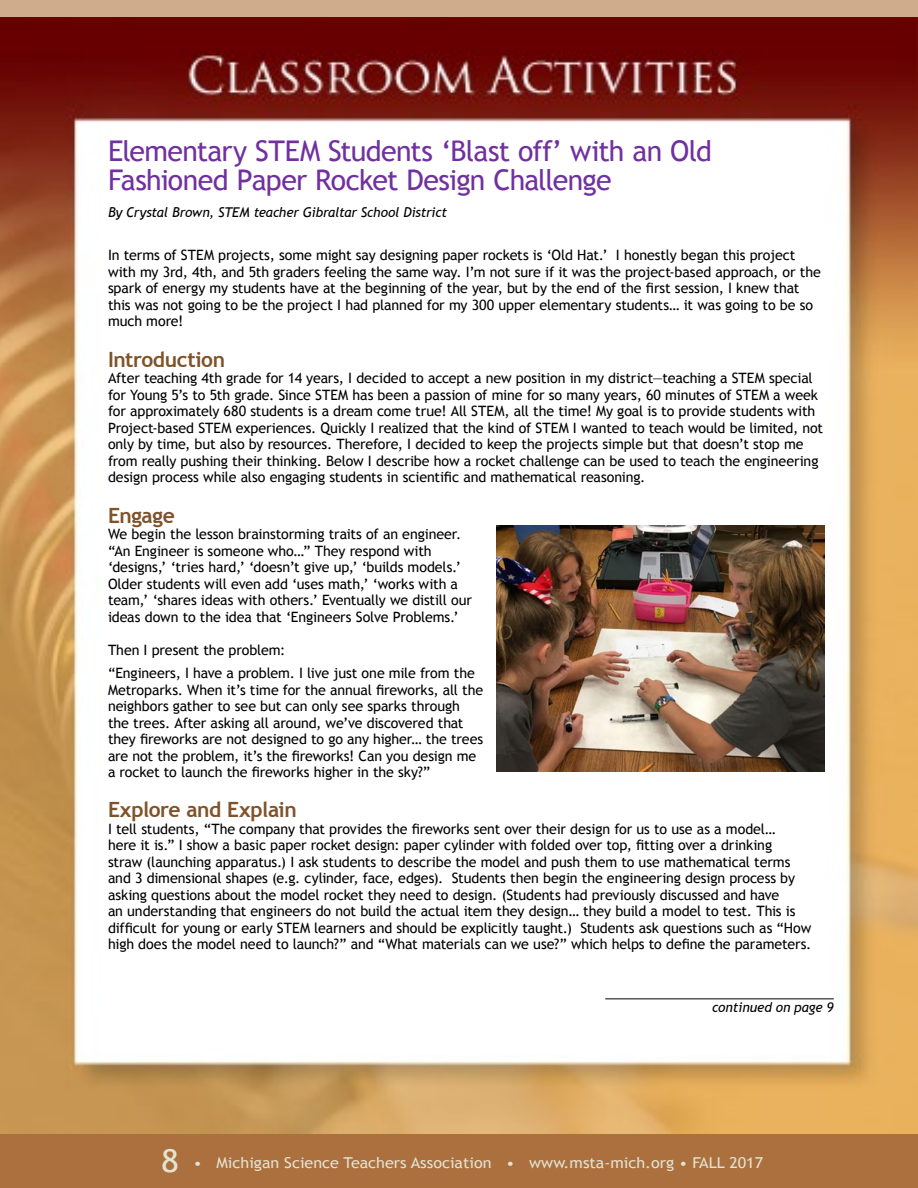
<style>
.page{position:relative;width:918px;height:1188px;background:#fff}
.page>*{position:absolute;margin:0;border:0;box-sizing:border-box;transform-origin:0 0}
.t1{font:28.5px/28.5px "Trebuchet MS";letter-spacing:-.025em;color:#7030a0}
.t2{font:700 21px "Trebuchet MS";letter-spacing:-.02em;color:#7f5329}
.t3{font:15px "Trebuchet MS";color:#e4e2d2;scale:1.08 1}
.t4{font:14.25px/16.5px "Trebuchet MS";letter-spacing:-.005em;color:#000}
.t5{font:italic 13.5px "Trebuchet MS";letter-spacing:-.005em;color:#000}
.s1{font-size:31.5px}
</style>
<div class="page">
<div style="left:0;top:1134px;width:918px;height:54px;background:#ab703d"></div>
<div style="left:0;top:0;width:918px;height:18px;background:#cfac8c"></div>
<img style="left:0;top:17px;width:918px;height:1117px">
<hr style="left:605px;top:998px;width:229px;height:1px;background:#000">
<img style="left:497px;top:526px;width:327px;height:245px">
<h1 class="t1" style="left:108px;top:137px;width:606px">Elementary STEM Students ‘Blast off’ with an Old<br>Fashioned Paper Rocket Design Challenge</h1>
<p class="t5" style="left:108px;top:204px;width:341px">By Crystal Brown, STEM teacher Gibraltar School District</p>
<p class="t4" style="left:108px;top:247px;width:714px">In terms of STEM projects, some might say designing paper rockets is ‘Old Hat.’ I honestly began this project with my 3rd, 4th, and 5th graders feeling the same way. I’m not sure if it was the project-based approach, or the spark of energy my students have at the beginning of the year, but by the end of the first session, I knew that this was not going to be the project I had planned for my 300 upper elementary students… it was going to be so much more!</p>
<h2 class="t2" style="left:108px;top:346px;width:119px">Introduction</h2>
<p class="t4" style="left:108px;top:370px;width:717px">After teaching 4th grade for 14 years, I decided to accept a new position in my district—teaching a STEM special for Young 5’s to 5th grade. Since STEM has been a passion of mine for so many years, 60 minutes of STEM a week for approximately 680 students is a dream come true! All STEM, all the time! My goal is to provide students with Project-based STEM experiences. Quickly I realized that the kind of STEM I wanted to teach would be limited, not only by time, but also by resources. Therefore, I decided to keep the projects simple but that doesn’t stop me from really pushing their thinking. Below I describe how a rocket challenge can be used to teach the engineering design process while also engaging students in scientific and mathematical reasoning.</p>
<h2 class="t2" style="left:108px;top:502px;width:68px">Engage</h2>
<p class="t4" style="left:108px;top:526px;width:365px">We begin the lesson brainstorming traits of an engineer. “An Engineer is someone who…” They respond with ‘designs,’ ‘tries hard,’ ‘doesn’t give up,’ ‘builds models.’ Older students will even add ‘uses math,’ ‘works with a team,’ ‘shares ideas with others.’ Eventually we distill our ideas down to the idea that ‘Engineers Solve Problems.’</p>
<p class="t4" style="left:108px;top:638px;width:368px;line-height:23.2px">Then I present the problem:<br>“Engineers, I have a problem. I live just one mile from the</p>
<p class="t4" style="left:108px;top:681px;width:377px">Metroparks. When it’s time for the annual fireworks, all the neighbors gather to see but can only see sparks through the trees. After asking all around, we’ve discovered that they fireworks are not designed to go any higher… the trees are not the problem, it’s the fireworks! Can you design me a rocket to launch the fireworks higher in the sky?”</p>
<h2 class="t2" style="left:108px;top:797px;width:190px">Explore and Explain</h2>
<p class="t4" style="left:108px;top:821px;width:705px">I tell students, “The company that provides the fireworks sent over their design for us to use as a model…<br>here it is.” I show a basic paper rocket design: paper cylinder with folded over top, fitting over a drinking<br>straw (launching apparatus.) I ask students to describe the model and push them to use mathematical terms and 3 dimensional shapes (e.g. cylinder, face, edges). Students then begin the engineering design process by asking questions about the model rocket they need to design. (Students had previously discussed and have<br>an understanding that engineers do not build the actual item they design… they build a model to test. This is difficult for young or early STEM learners and should be explicitly taught.) Students ask questions such as “How high does the model need to launch?” and “What materials can we use?” which helps to define the parameters.</p>
<p class="t5" style="left:712px;top:999px;width:123px">continued on page 9</p>
<p class="t3" style="left:161px;top:1154px;width:559px"><span class="s1">8</span> • Michigan Science Teachers Association • www.msta-mich.org • FALL 2017</p>
</div>
